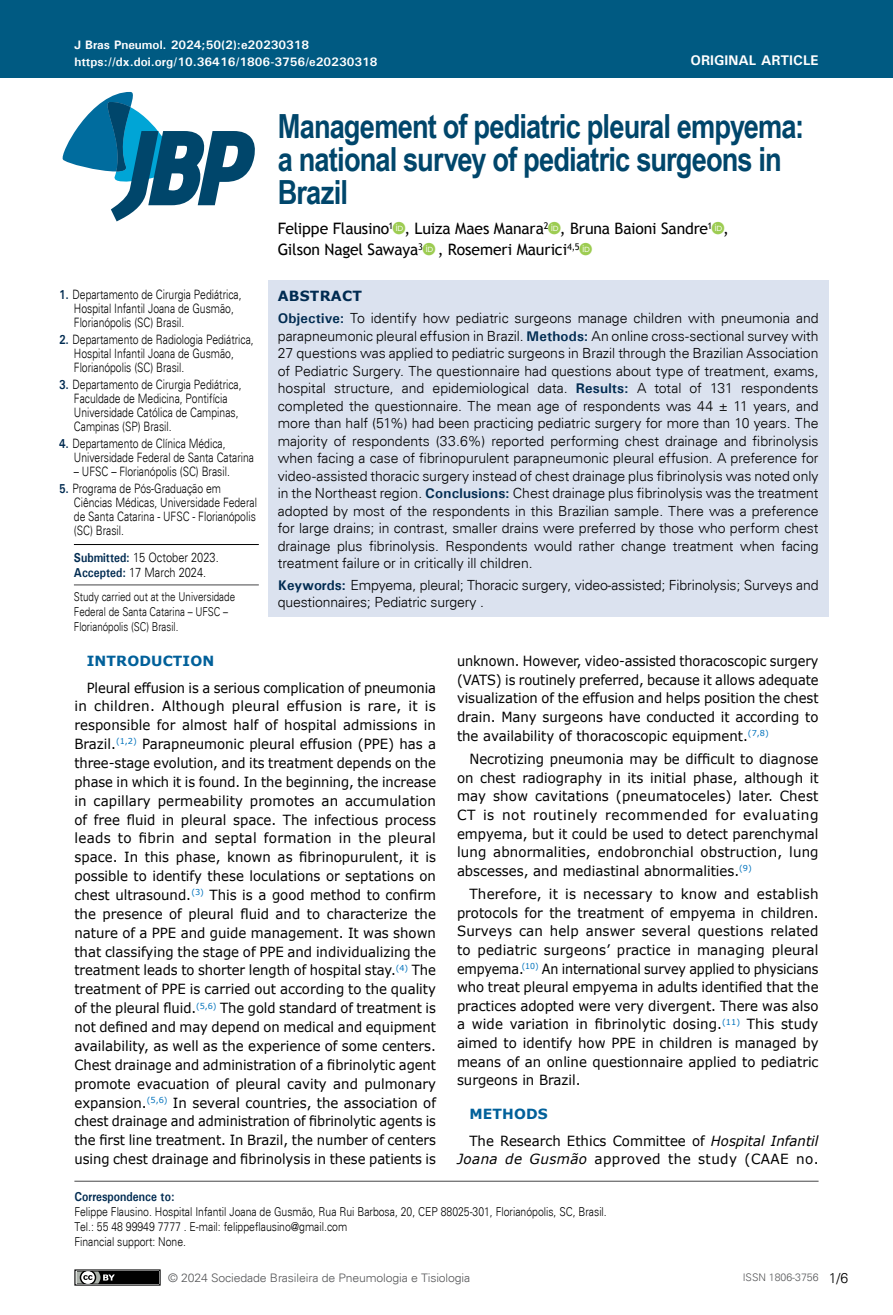
<style>
.page{position:relative;width:893px;height:1315px;background:#fff}
.page>*{position:absolute;margin:0;border:0;box-sizing:border-box;transform-origin:0 0}
.t1{font:700 33.25px/33.2px "Arial Narrow";letter-spacing:-.025em;color:#00466b}
.t2{font:21px "ID font Regular";color:#9dcc52}
.t3{font:15.75px "Trebuchet MS";letter-spacing:-.01em;color:#000}
.t4{font:14px/18.9px "Verdana";color:#000;text-align:justify;scale:.93 1}
.t5{font:300 14px/17.5px "Univers";letter-spacing:-.01em;color:#000;text-align:justify}
.t6{font:14px/18.6px "Verdana";color:#000;text-align:justify;scale:.96 1}
.t7{font:14px/18.6px "Verdana";color:#000;text-align:justify;scale:.95 1}
.t8{font:14px/18.6px "Verdana";color:#000;text-align:justify;scale:.92 1}
.t9{font:14px "Verdana";letter-spacing:.025em;color:#000}
.t10{font:700 14px "Univers";color:#fff}
.t11{font:700 14px "Verdana";letter-spacing:.01em;color:#01609a}
.t12{font:700 14px "Verdana";letter-spacing:.015em;color:#002b51}
.t13{font:300 12.95px/14px "Univers";color:#000;scale:.8 1}
.t14{font:300 12.95px/14.9px "Univers";color:#000;scale:.85 1}
.t15{font:700 12.95px "Univers";color:#002b51;scale:.85 1}
.t16{font:300 12.25px/14.7px "Univers";color:#000;scale:.85 1}
.t17{font:300 12.25px/14.7px "Univers";color:#000;scale:.8 1}
.t18{font:700 12.25px "Univers";color:#fff}
.t19{font:300 11.72px "Univers";letter-spacing:-.01em;color:#58595b;scale:1.04 1}
.t20{font:300 10.5px "Univers";color:#58595b}
.s1{font-family:"ID font Regular";font-size:21px;color:#9dcc52}
.s2{font-family:"Trebuchet MS";font-size:15.75px;color:#000}
.s3{font-weight:700;color:#002b51}
.s4{font-weight:700;color:#01609a}
.s5{font-style:italic}
</style>
<div class="page">
<div style="left:0;top:0;width:893px;height:78px;background:#005a82"></div>
<svg style="left:62px;top:91px;width:193px;height:130px"></svg>
<svg style="left:76px;top:1271px;width:83px;height:12px"></svg>
<div style="left:74px;top:1269px;width:87px;height:16px;border:1px solid #000"></div>
<div style="left:77px;top:1271px;width:81px;height:12px;background:#000"></div>
<svg style="left:77px;top:1271px;width:38px;height:12px"></svg>
<div style="left:268px;top:280px;width:560px;height:337px;background:#dbe2ef"></div>
<hr style="left:74px;top:1180px;width:745px;height:1px;background:#464547">
<hr style="left:74px;top:544px;width:185px;height:1px;background:#000">
<hr style="left:74px;top:584px;width:185px;height:1px;background:#464547">
<p class="t18" style="left:74px;top:37px;width:236px">J Bras Pneumol. 2024;50(2):e20230318</p>
<p class="t18" style="left:74px;top:54px;width:305px">https://dx.doi.org/10.36416/1806-3756/e20230318</p>
<p class="t10" style="left:690px;top:52px;width:130px">ORIGINAL ARTICLE</p>
<h1 class="t1" style="left:278px;top:108px;width:528px">Management of pediatric pleural empyema: a national survey of pediatric surgeons in<br>Brazil</h1>
<p class="t3" style="left:278px;top:219px;width:436px">Felippe Flausino<sup>1</sup><span class="s1">a</span>, Luiza Maes Manara<sup>2</sup><span class="s1">a</span>, Bruna Baioni Sandre<sup>1</sup></p>
<h2 class="t2" style="left:712px;top:218px;width:19px">a<span class="s2">,</span></h2>
<p class="t3" style="left:278px;top:240px;width:303px">Gilson Nagel Sawaya<sup>3</sup><span class="s1">a</span> , Rosemeri Maurici<sup>4,5</sup></p>
<h2 class="t2" style="left:579px;top:239px;width:14px">a</h2>
<p class="t13" style="left:74px;top:288px;width:211px;text-indent:-15px"><span class="s3">1.</span> Departamento de Cirurgia Pediátrica,<br>Hospital Infantil Joana de Gusmão,<br>Florianópolis (SC) Brasil.</p>
<p class="t13" style="left:74px;top:333px;width:226px;text-indent:-15px"><span class="s3">2.</span> Departamento de Radiologia Pediátrica,<br>Hospital Infantil Joana de Gusmão,<br>Florianópolis (SC) Brasil.</p>
<p class="t13" style="left:74px;top:378px;width:211px;text-indent:-15px"><span class="s3">3.</span> Departamento de Cirurgia Pediátrica, Faculdade de Medicina, Pontifícia Universidade Católica de Campinas, Campinas (SP) Brasil.</p>
<p class="t13" style="left:74px;top:437px;width:227px;text-indent:-15px"><span class="s3">4.</span> Departamento de Clínica Médica,<br>Universidade Federal de Santa Catarina</p>
<p class="t13" style="left:74px;top:465px;width:197px">– UFSC – Florianópolis (SC) Brasil.</p>
<p class="t13" style="left:74px;top:482px;width:230px;text-indent:-15px"><span class="s3">5.</span> Programa de Pós-Graduação em<br>Ciências Médicas, Universidade Federal de Santa Catarina - UFSC - Florianópolis (SC) Brasil.</p>
<p class="t14" style="left:74px;top:550px;width:172px"><span class="s3">Submitted:</span> 15 October 2023.<br><span class="s3">Accepted:</span> 17 March 2024.</p>
<p class="t17" style="left:74px;top:589px;width:203px">Study carried out at the Universidade<br>Federal de Santa Catarina – UFSC –<br>Florianópolis (SC) Brasil.</p>
<p class="t12" style="left:278px;top:287px;width:86px">ABSTRACT</p>
<p class="t5" style="left:278px;top:310px;width:542px"><span class="s3">Objective:</span> To identify how pediatric surgeons manage children with pneumonia and parapneumonic pleural effusion in Brazil. <span class="s3">Methods:</span> An online cross-sectional survey with 27 questions was applied to pediatric surgeons in Brazil through the Brazilian Association of Pediatric Surgery. The questionnaire had questions about type of treatment, exams, hospital structure, and epidemiological data. <span class="s3">Results:</span> A total of 131 respondents completed the questionnaire. The mean age of respondents was 44 ± 11 years, and more than half (51%) had been practicing pediatric surgery for more than 10 years. The majority of respondents (33.6%) reported performing chest drainage and fibrinolysis when facing a case of fibrinopurulent parapneumonic pleural effusion. A preference for video-assisted thoracic surgery instead of chest drainage plus fibrinolysis was noted only in the Northeast region. <span class="s3">Conclusions:</span> Chest drainage plus fibrinolysis was the treatment adopted by most of the respondents in this Brazilian sample. There was a preference for large drains; in contrast, smaller drains were preferred by those who perform chest drainage plus fibrinolysis. Respondents would rather change treatment when facing treatment failure or in critically ill children.</p>
<p class="t5" style="left:278px;top:577px;width:542px;line-height:16.8px"><span class="s3">Keywords:</span> Empyema, pleural; Thoracic surgery, video-assisted; Fibrinolysis; Surveys and questionnaires; Pediatric surgery .</p>
<p class="t11" style="left:87px;top:652px;width:129px">INTRODUCTION</p>
<p class="t4" style="left:74px;top:678px;width:390px;text-indent:12px">Pleural effusion is a serious complication of pneumonia in children. Although pleural effusion is rare, it is responsible for almost half of hospital admissions in Brazil.<sup>(1,2)</sup> Parapneumonic pleural effusion (PPE) has a three-stage evolution, and its treatment depends on the phase in which it is found. In the beginning, the increase in capillary permeability promotes an accumulation of free fluid in pleural space. The infectious process leads to fibrin and septal formation in the pleural space. In this phase, known as fibrinopurulent, it is possible to identify these loculations or septations on chest ultrasound.<sup>(3)</sup> This is a good method to confirm the presence of pleural fluid and to characterize the nature of a PPE and guide management. It was shown that classifying the stage of PPE and individualizing the treatment leads to shorter length of hospital stay.<sup>(4)</sup> The treatment of PPE is carried out according to the quality of the pleural fluid.<sup>(5,6)</sup> The gold standard of treatment is not defined and may depend on medical and equipment availability, as well as the experience of some centers.<br>Chest drainage and administration of a fibrinolytic agent promote evacuation of pleural cavity and pulmonary expansion.<sup>(5,6)</sup> In several countries, the association of chest drainage and administration of fibrinolytic agents is the first line treatment. In Brazil, the number of centers using chest drainage and fibrinolysis in these patients is</p>
<p class="t8" style="left:457px;top:652px;width:395px">unknown. However, video-assisted thoracoscopic surgery (VATS) is routinely preferred, because it allows adequate visualization of the effusion and helps position the chest drain. Many surgeons have conducted it according to the availability of thoracoscopic equipment.<sup>(7,8)</sup></p>
<p class="t7" style="left:457px;top:750px;width:382px;text-indent:12px">Necrotizing pneumonia may be difficult to diagnose on chest radiography in its initial phase, although it may show cavitations (pneumatoceles) later. Chest CT is not routinely recommended for evaluating empyema, but it could be used to detect parenchymal lung abnormalities, endobronchial obstruction, lung abscesses, and mediastinal abnormalities.<sup>(9)</sup></p>
<p class="t6" style="left:457px;top:885px;width:378px;text-indent:12px">Therefore, it is necessary to know and establish protocols for the treatment of empyema in children.<br>Surveys can help answer several questions related to pediatric surgeons’ practice in managing pleural empyema.<sup>(10)</sup> An international survey applied to physicians who treat pleural empyema in adults identified that the practices adopted were very divergent. There was also a wide variation in fibrinolytic dosing.<sup>(11)</sup> This study aimed to identify how PPE in children is managed by means of an online questionnaire applied to pediatric surgeons in Brazil.</p>
<p class="t7" style="left:469px;top:1101px;width:369px;line-height:26.1px"><span class="s4">METHODS<br></span>The Research Ethics Committee of <span class="s5">Hospital Infantil</span></p>
<p class="t9" style="left:457px;top:1150px;width:363px"><span class="s5">Joana de Gusmão</span> approved the study (CAAE no.</p>
<p class="t15" style="left:74px;top:1189px;width:119px">Correspondence to:</p>
<p class="t16" style="left:74px;top:1204px;width:628px">Felippe Flausino. Hospital Infantil Joana de Gusmão, Rua Rui Barbosa, 20, CEP 88025-301, Florianópolis, SC, Brasil.<br>Tel.: 55 48 99949 7777 . E-mail: felippeflausino@gmail.com<br>Financial support: None.</p>
<p class="t19" style="left:168px;top:1270px;width:292px">© 2024 Sociedade Brasileira de Pneumologia e Tisiologia</p>
<p class="t20" style="left:743px;top:1271px;width:77px">ISSN 1806-3756</p>
<p class="t5" style="left:829px;top:1269px;width:21px">1/6</p>
</div>
